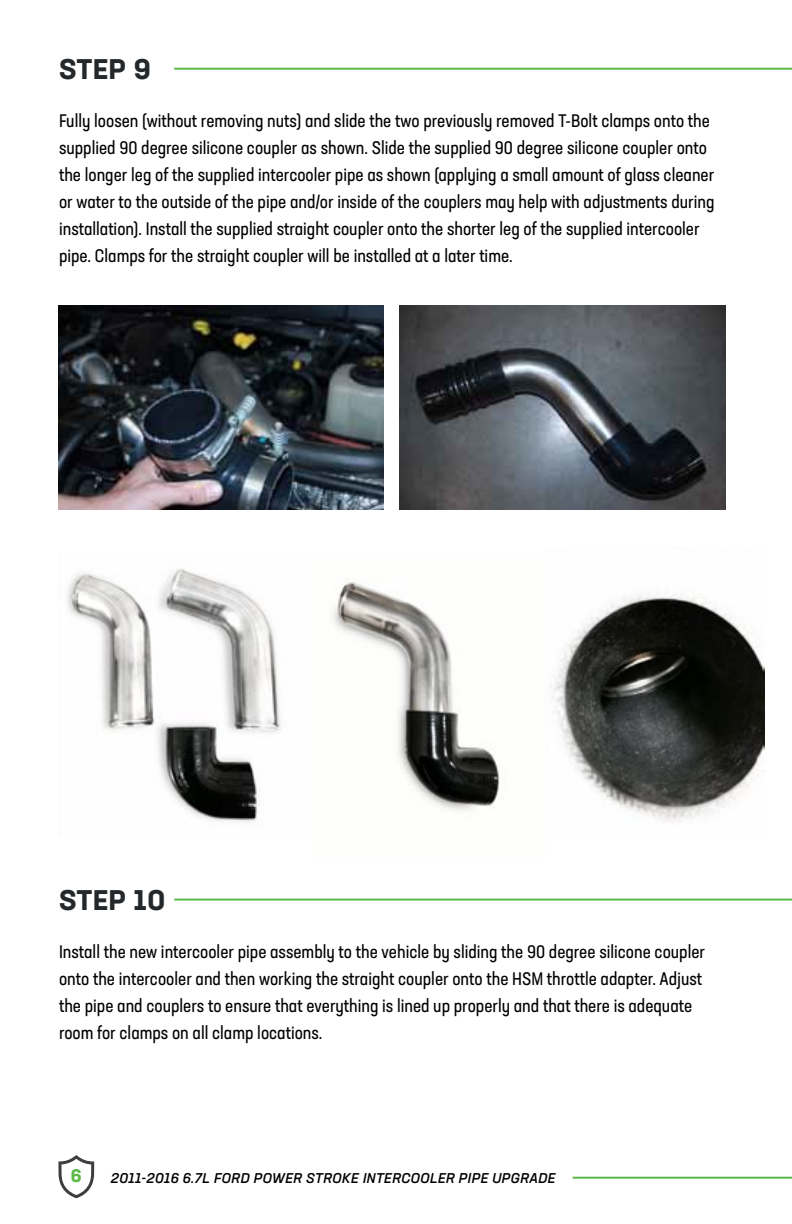
<style>
.page{position:relative;width:792px;height:1224px;background:#fff}
.page>*{position:absolute;margin:0;border:0;box-sizing:border-box;transform-origin:0 0}
.t1{font:700 28px "Neusa Next Std";letter-spacing:.025em;color:#24282b}
.t2{font:condensed 18px/27px "Neusa Next Std";color:#000}
.t3{font:700 18px "Neusa Next Std";color:#5bba47}
.t4{font:italic 500 14px "Neusa Next Std";letter-spacing:.035em;color:#000}
</style>
<div class="page">
<svg style="left:58px;top:1155px;width:36px;height:43px"></svg>
<hr style="left:573px;top:1177px;width:219px;height:2px;background:#5bba47">
<img style="left:58px;top:305px;width:326px;height:205px">
<img style="left:400px;top:305px;width:325px;height:205px">
<hr style="left:174px;top:68px;width:618px;height:2px;background:#5bba47">
<hr style="left:174px;top:899px;width:618px;height:2px;background:#5bba47">
<img style="left:67px;top:568px;width:214px;height:254px">
<img style="left:332px;top:580px;width:168px;height:231px">
<img style="left:551px;top:593px;width:213px;height:229px">
<h1 class="t1" style="left:59px;top:51px;width:93px">STEP 9</h1>
<p class="t2" style="left:59px;top:107px;width:657px">Fully loosen (without removing nuts) and slide the two previously removed T-Bolt clamps onto the supplied 90 degree silicone coupler as shown. Slide the supplied 90 degree silicone coupler onto the longer leg of the supplied intercooler pipe as shown (applying a small amount of glass cleaner or water to the outside of the pipe and/or inside of the couplers may help with adjustments during installation). Install the supplied straight coupler onto the shorter leg of the supplied intercooler pipe. Clamps for the straight coupler will be installed at a later time.</p>
<h1 class="t1" style="left:59px;top:882px;width:108px">STEP 10</h1>
<p class="t2" style="left:59px;top:937px;width:648px">Install the new intercooler pipe assembly to the vehicle by sliding the 90 degree silicone coupler onto the intercooler and then working the straight coupler onto the HSM throttle adapter. Adjust the pipe and couplers to ensure that everything is lined up properly and that there is adequate room for clamps on all clamp locations.</p>
<p class="t3" style="left:71px;top:1164px;width:12px">6</p>
<p class="t4" style="left:111px;top:1169px;width:446px">2011-2016 6.7L FORD POWER STROKE INTERCOOLER PIPE UPGRADE</p>
</div>
